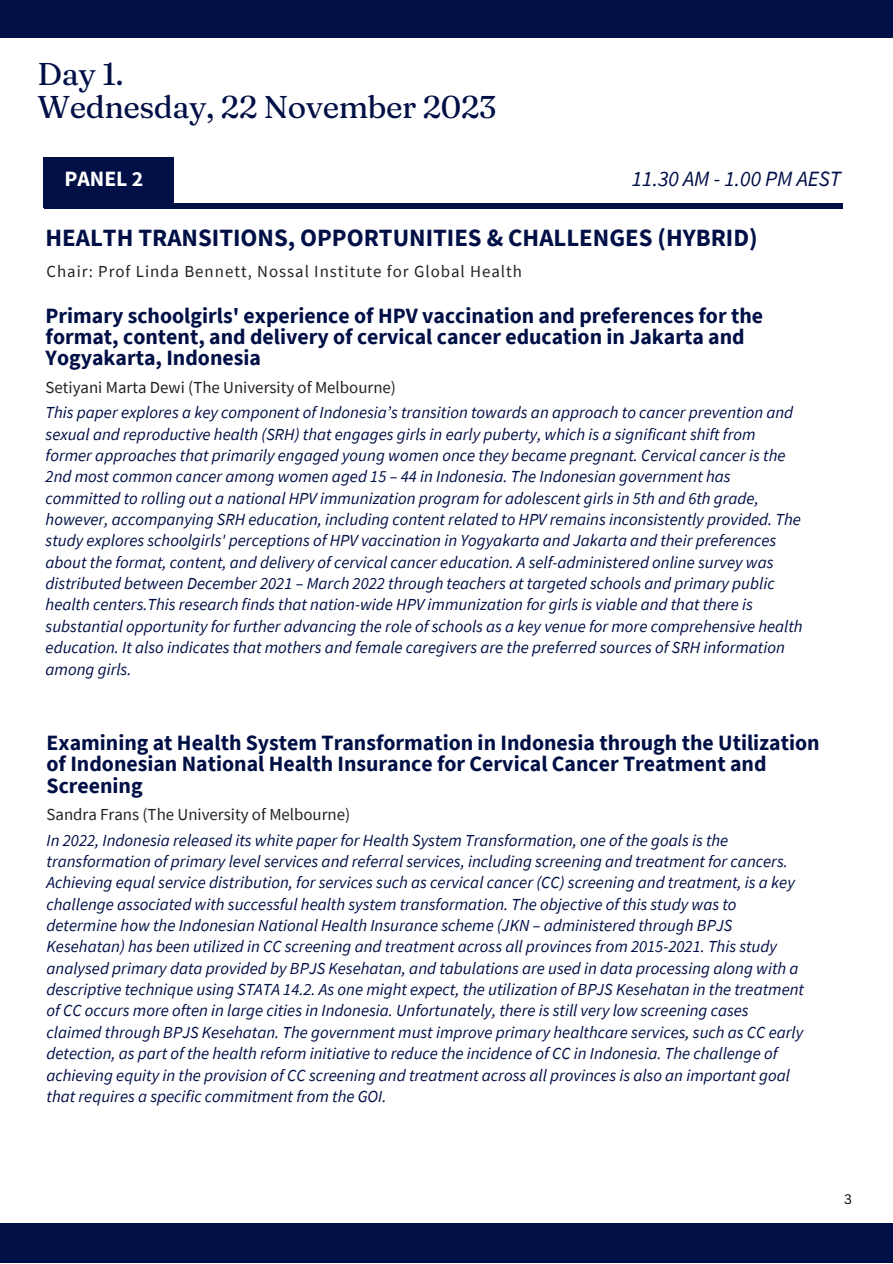
<style>
.page{position:relative;width:893px;height:1264px;background:#fff}
.page>*{position:absolute;margin:0;border:0;box-sizing:border-box;transform-origin:0 0}
.t1{font:31.5px "Fraunces 9 pt";letter-spacing:-.015em;color:#000f46}
.t2{font:700 24.75px "Source Sans Pro";color:#000f46}
.t3{font:700 21.75px/21.3px "Source Sans Pro";color:#000f46}
.t4{font:italic 21.75px "Source Sans Pro";color:#000f46}
.t5{font:700 21.75px "Source Sans Pro";color:#fff}
.t6{font:italic 16.8px/21.3px "Source Sans Pro";color:#000f46}
.t7{font:16.8px "Source Sans Pro";color:#212227}
.t8{font:16.8px "Source Sans Pro";letter-spacing:.06em;color:#212227}
.t9{font:13.5px "Canva Sans";color:#000}
</style>
<div class="page">
<div style="left:0;top:1223px;width:892px;height:39px;background:#000f46"></div>
<div style="left:0;top:0;width:892px;height:38px;background:#000f46"></div>
<div style="left:44px;top:203px;width:798px;height:5px;background:#000f46"></div>
<div style="left:44px;top:157px;width:130px;height:51px;background:#000f46"></div>
<p class="t1" style="left:38px;top:54px;width:87px">Day 1.</p>
<p class="t1" style="left:38px;top:87px;width:460px">Wednesday, 22 November 2023</p>
<p class="t5" style="left:64px;top:165px;width:81px">PANEL 2</p>
<p class="t4" style="left:631px;top:165px;width:211px">11.30 AM - 1.00 PM AEST</p>
<p class="t2" style="left:46px;top:221px;width:713px">HEALTH TRANSITIONS, OPPORTUNITIES &amp; CHALLENGES (HYBRID)</p>
<p class="t8" style="left:47px;top:261px;width:477px">Chair: Prof Linda Bennett, Nossal Institute for Global Health</p>
<p class="t3" style="left:46px;top:304px;width:719px">Primary schoolgirls' experience of HPV vaccination and preferences for the format, content, and delivery of cervical cancer education in Jakarta and<br>Yogyakarta, Indonesia</p>
<p class="t6" style="left:46px;top:401px;width:758px">This paper explores a key component of Indonesia’s transition towards an approach to cancer prevention and sexual and reproductive health (SRH) that engages girls in early puberty, which is a significant shift from former approaches that primarily engaged young women once they became pregnant. Cervical cancer is the 2nd most common cancer among women aged 15 – 44 in Indonesia. The Indonesian government has committed to rolling out a national HPV immunization program for adolescent girls in 5th and 6th grade, however, accompanying SRH education, including content related to HPV remains inconsistently provided. The study explores schoolgirls' perceptions of HPV vaccination in Yogyakarta and Jakarta and their preferences about the format, content, and delivery of cervical cancer education. A self-administered online survey was distributed between December 2021 – March 2022 through teachers at targeted schools and primary public health centers.This research finds that nation-wide HPV immunization for girls is viable and that there is substantial opportunity for further advancing the role of schools as a key venue for more comprehensive health education. It also indicates that mothers and female caregivers are the preferred sources of SRH information among girls.</p>
<p class="t7" style="left:46px;top:376px;width:352px">Setiyani Marta Dewi (The University of Melbourne)</p>
<p class="t3" style="left:47px;top:731px;width:774px">Examining at Health System Transformation in Indonesia through the Utilization of Indonesian National Health Insurance for Cervical Cancer Treatment and<br>Screening</p>
<p class="t6" style="left:47px;top:828px;width:759px">In 2022, Indonesia released its white paper for Health System Transformation, one of the goals is the transformation of primary level services and referral services, including screening and treatment for cancers.<br>Achieving equal service distribution, for services such as cervical cancer (CC) screening and treatment, is a key challenge associated with successful health system transformation. The objective of this study was to determine how the Indonesian National Health Insurance scheme (JKN – administered through BPJS Kesehatan) has been utilized in CC screening and treatment across all provinces from 2015-2021. This study analysed primary data provided by BPJS Kesehatan, and tabulations are used in data processing along with a descriptive technique using STATA 14.2. As one might expect, the utilization of BPJS Kesehatan in the treatment of CC occurs more often in large cities in Indonesia. Unfortunately, there is still very low screening cases claimed through BPJS Kesehatan. The government must improve primary healthcare services, such as CC early detection, as part of the health reform initiative to reduce the incidence of CC in Indonesia. The challenge of achieving equity in the provision of CC screening and treatment across all provinces is also an important goal that requires a specific commitment from the GOI.</p>
<p class="t7" style="left:47px;top:803px;width:305px">Sandra Frans (The University of Melbourne)</p>
<p class="t9" style="left:844px;top:1189px;width:9px">3</p>
</div>
